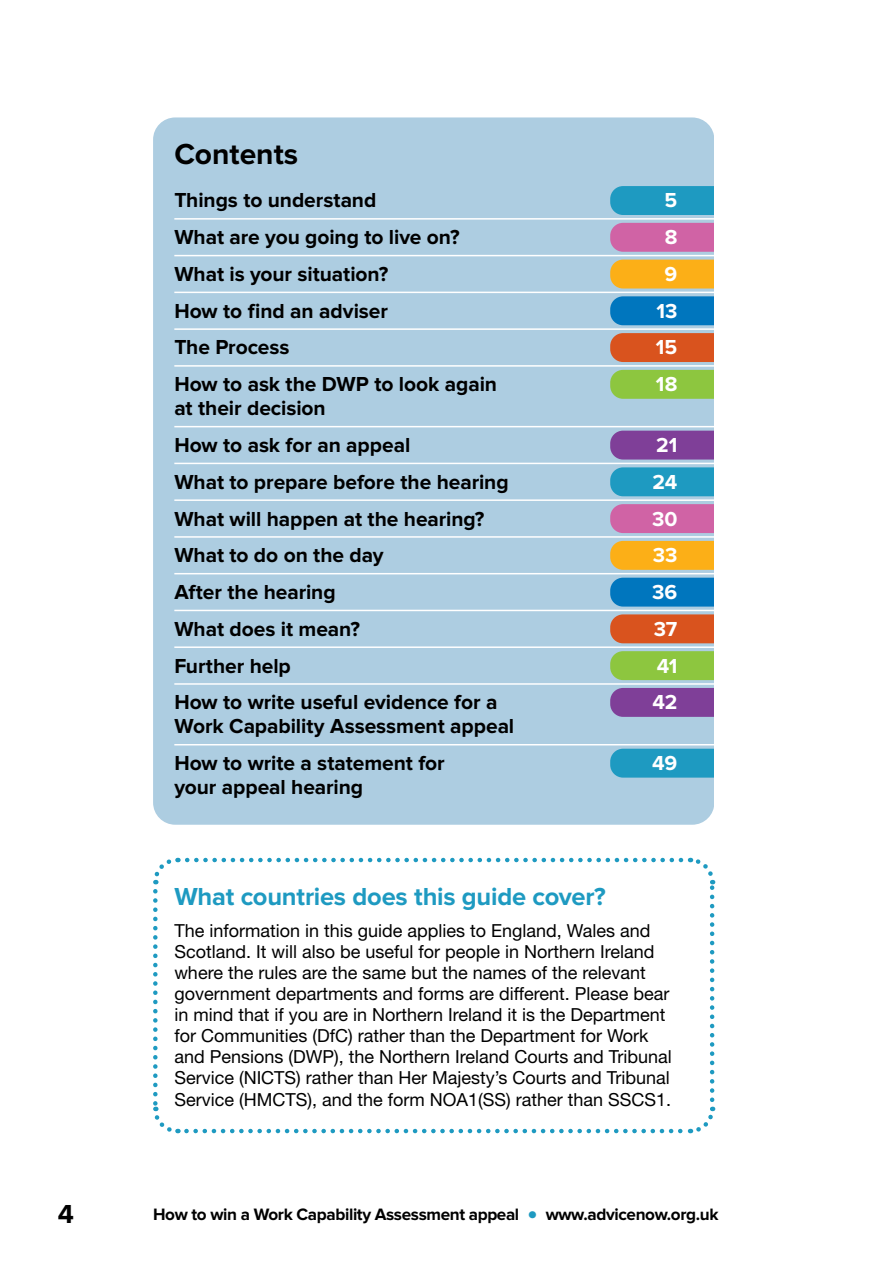
<style>
.page{position:relative;width:893px;height:1263px;background:#fff}
.page>*{position:absolute;margin:0;border:0;box-sizing:border-box;transform-origin:0 0}
.t1{font:700 30px "Proxima Nova";color:#000}
.t2{font:700 27px "Proxima Nova";color:#000}
.t3{font:700 25.5px "Proxima Nova";letter-spacing:-.01em;color:#1e9ac1}
.t4{font:700 21px/36.8px "Proxima Nova";letter-spacing:-.005em;color:#000}
.t5{font:700 21px "Proxima Nova";letter-spacing:-.005em;color:#fff}
.t6{font:18px/21px "Helvetica Neue LT Std";color:#000}
.t7{font:700 17.1px "Proxima Nova";letter-spacing:-.02em;color:#000}
.s1{font-size:30px;color:#1e9ac1}
</style>
<div class="page">
<div style="left:153px;top:117px;width:561px;height:708px;background:#adcde1;border-radius:22px"></div>
<div style="left:610px;top:186px;width:119px;height:29px;background:#1e9ac1;border-radius:13px"></div>
<div style="left:610px;top:223px;width:119px;height:29px;background:#d063a5;border-radius:13px"></div>
<div style="left:610px;top:260px;width:119px;height:28px;background:#fcaf17;border-radius:13px"></div>
<div style="left:610px;top:296px;width:119px;height:29px;background:#0076be;border-radius:13px"></div>
<div style="left:610px;top:333px;width:119px;height:29px;background:#d9531e;border-radius:13px"></div>
<div style="left:610px;top:370px;width:119px;height:29px;background:#8dc63f;border-radius:13px"></div>
<div style="left:610px;top:431px;width:119px;height:28px;background:#7f3f98;border-radius:13px"></div>
<div style="left:610px;top:467px;width:119px;height:29px;background:#1e9ac1;border-radius:13px"></div>
<div style="left:610px;top:504px;width:119px;height:29px;background:#d063a5;border-radius:13px"></div>
<div style="left:610px;top:541px;width:119px;height:29px;background:#fcaf17;border-radius:13px"></div>
<div style="left:610px;top:578px;width:119px;height:29px;background:#0076be;border-radius:13px"></div>
<div style="left:610px;top:614px;width:119px;height:29px;background:#d9531e;border-radius:13px"></div>
<div style="left:610px;top:651px;width:119px;height:29px;background:#8dc63f;border-radius:13px"></div>
<div style="left:610px;top:688px;width:119px;height:29px;background:#7f3f98;border-radius:13px"></div>
<div style="left:610px;top:749px;width:119px;height:29px;background:#1e9ac1;border-radius:13px"></div>
<hr style="left:174px;top:218px;width:553px;height:2px;background:#fff">
<hr style="left:174px;top:255px;width:553px;height:1px;background:#fff">
<hr style="left:174px;top:292px;width:553px;height:1px;background:#fff">
<hr style="left:174px;top:328px;width:553px;height:2px;background:#fff">
<hr style="left:174px;top:365px;width:553px;height:2px;background:#fff">
<hr style="left:174px;top:426px;width:553px;height:1px;background:#fff">
<hr style="left:174px;top:463px;width:553px;height:1px;background:#fff">
<hr style="left:174px;top:499px;width:553px;height:2px;background:#fff">
<hr style="left:174px;top:536px;width:553px;height:2px;background:#fff">
<hr style="left:174px;top:573px;width:553px;height:1px;background:#fff">
<hr style="left:174px;top:610px;width:553px;height:1px;background:#fff">
<hr style="left:174px;top:646px;width:553px;height:2px;background:#fff">
<hr style="left:174px;top:683px;width:553px;height:2px;background:#fff">
<hr style="left:174px;top:744px;width:553px;height:1px;background:#fff">
<svg style="left:153px;top:891px;width:25px;height:243px"></svg>
<svg style="left:186px;top:1107px;width:530px;height:27px"></svg>
<svg style="left:689px;top:117px;width:40px;height:983px"></svg>
<svg style="left:153px;top:857px;width:528px;height:27px"></svg>
<h1 class="t1" style="left:174px;top:141px;width:125px">Contents</h1>
<p class="t4" style="left:174px;top:183px;width:204px">Things to understand</p>
<p class="t5" style="left:665px;top:191px;width:14px">5</p>
<p class="t4" style="left:174px;top:220px;width:287px">What are you going to live on?</p>
<p class="t5" style="left:665px;top:228px;width:14px">8</p>
<p class="t4" style="left:174px;top:256px;width:216px">What is your situation?</p>
<p class="t5" style="left:665px;top:264px;width:14px">9</p>
<p class="t4" style="left:174px;top:293px;width:215px">How to find an adviser</p>
<p class="t5" style="left:657px;top:301px;width:22px">13</p>
<p class="t4" style="left:174px;top:330px;width:117px">The Process</p>
<p class="t5" style="left:656px;top:338px;width:23px">15</p>
<p class="t4" style="left:174px;top:367px;width:324px">How to ask the DWP to look again</p>
<p class="t5" style="left:656px;top:375px;width:23px">18</p>
<p class="t4" style="left:174px;top:391px;width:237px">at their decision<br>How to ask for an appeal</p>
<p class="t5" style="left:656px;top:435px;width:23px">21</p>
<p class="t4" style="left:174px;top:464px;width:336px">What to prepare before the hearing</p>
<p class="t5" style="left:652px;top:472px;width:27px">24</p>
<p class="t4" style="left:174px;top:501px;width:312px">What will happen at the hearing?</p>
<p class="t5" style="left:652px;top:509px;width:27px">30</p>
<p class="t4" style="left:174px;top:538px;width:211px">What to do on the day</p>
<p class="t5" style="left:653px;top:546px;width:26px">33</p>
<p class="t4" style="left:174px;top:574px;width:163px">After the hearing</p>
<p class="t5" style="left:652px;top:582px;width:27px">36</p>
<p class="t4" style="left:174px;top:611px;width:187px">What does it mean?</p>
<p class="t5" style="left:654px;top:619px;width:25px">37</p>
<p class="t4" style="left:174px;top:648px;width:118px">Further help</p>
<p class="t5" style="left:657px;top:656px;width:22px">41</p>
<p class="t4" style="left:174px;top:685px;width:325px">How to write useful evidence for a</p>
<p class="t5" style="left:652px;top:693px;width:26px">42</p>
<p class="t4" style="left:174px;top:709px;width:341px">Work Capability Assessment appeal<br>How to write a statement for</p>
<p class="t5" style="left:652px;top:753px;width:27px">49</p>
<p class="t4" style="left:174px;top:769px;width:190px">your appeal hearing</p>
<h3 class="t3" style="left:174px;top:884px;width:433px">What countries does this guide cover?</h3>
<p class="t6" style="left:174px;top:920px;width:499px">The information in this guide applies to England, Wales and Scotland. It will also be useful for people in Northern Ireland where the rules are the same but the names of the relevant government departments and forms are different. Please bear in mind that if you are in Northern Ireland it is the Department for Communities (DfC) rather than the Department for Work and Pensions (DWP), the Northern Ireland Courts and Tribunal Service (NICTS) rather than Her Majesty’s Courts and Tribunal Service (HMCTS), and the form NOA1(SS) rather than SSCS1.</p>
<h2 class="t2" style="left:58px;top:1202px;width:18px">4</h2>
<p class="t7" style="left:153px;top:1206px;width:567px">How to win a Work Capability Assessment appeal <span class="s1">•</span> www.advicenow.org.uk</p>
</div>
